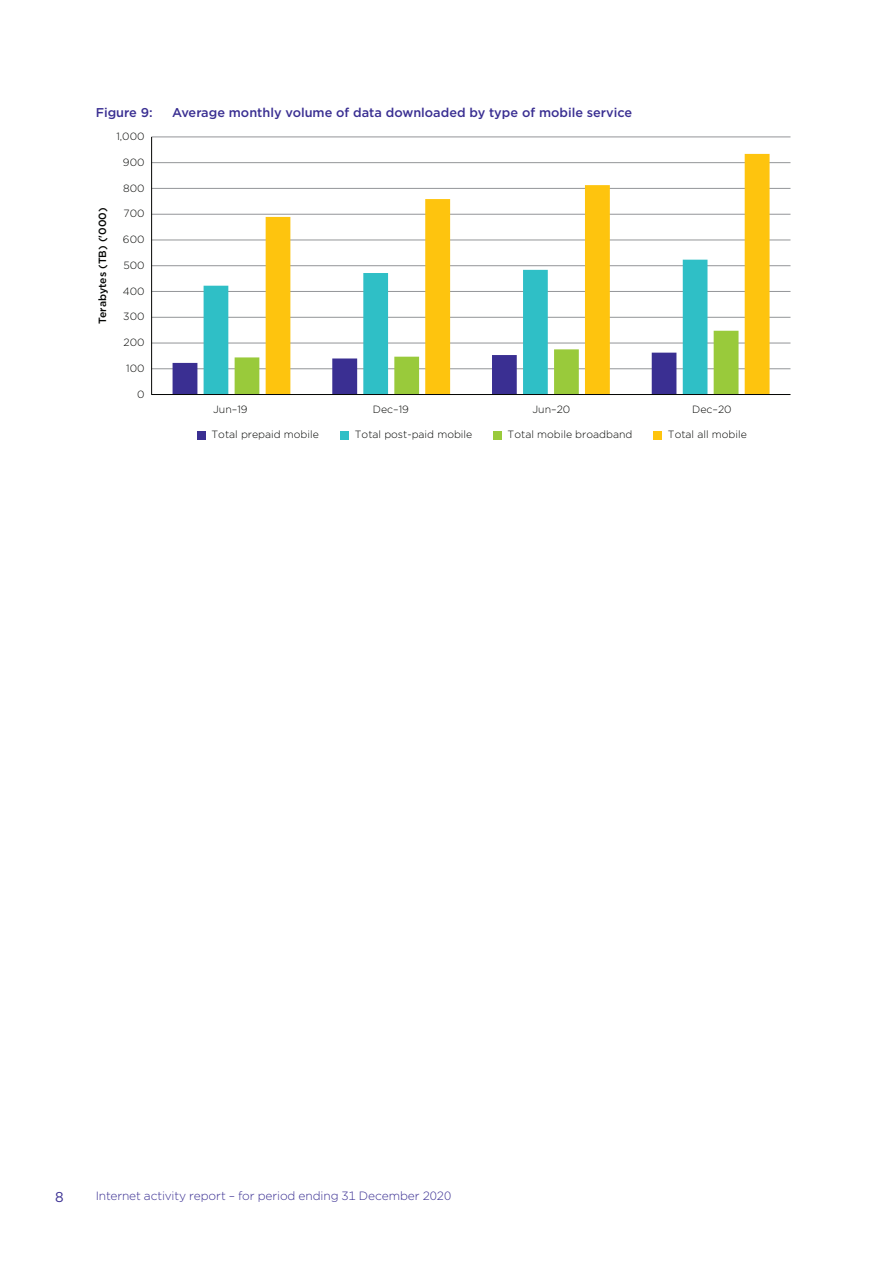
<style>
.page{position:relative;width:893px;height:1263px;background:#fff}
.page>*{position:absolute;margin:0;border:0;box-sizing:border-box;transform-origin:0 0}
.t1{font:14.25px "Gotham";color:#3a2f92}
._02_Figure_Heading{font:500 12.75px "Gotham";color:#3a2f92}
.t2{font:300 12px "Gotham";letter-spacing:-.005em;color:#3a2f92}
.t3{font:300 10.5px "Gotham";color:#040503}
.t4{font:500 10.5px "Gotham";color:#040503}
</style>
<div class="page">
<div style="left:197px;top:431px;width:8px;height:8px;background:#3a2f92"></div>
<div style="left:340px;top:431px;width:9px;height:8px;background:#2fbfc6"></div>
<div style="left:493px;top:431px;width:8px;height:8px;background:#99ca3b"></div>
<div style="left:653px;top:431px;width:9px;height:8px;background:#fec40e"></div>
<svg style="left:151px;top:136px;width:640px;height:259px"></svg>
<p class="_02_Figure_Heading" style="left:96px;top:104px;width:58px">Figure 9:</p>
<p class="_02_Figure_Heading" style="left:172px;top:104px;width:461px">Average monthly volume of data downloaded by type of mobile service</p>
<p class="t3" style="left:116px;top:130px;width:30px">1,000</p>
<p class="t3" style="left:123px;top:156px;width:23px">900</p>
<p class="t4" style="left:96px;top:324px;width:118px;rotate:-90deg">Terabytes (TB) ('000)</p>
<p class="t3" style="left:123px;top:181px;width:23px">800</p>
<p class="t3" style="left:124px;top:207px;width:23px">700</p>
<p class="t3" style="left:123px;top:233px;width:23px">600</p>
<p class="t3" style="left:123px;top:259px;width:23px">500</p>
<p class="t3" style="left:123px;top:284px;width:23px">400</p>
<p class="t3" style="left:123px;top:310px;width:23px">300</p>
<p class="t3" style="left:123px;top:336px;width:23px">200</p>
<p class="t3" style="left:126px;top:362px;width:20px">100</p>
<p class="t3" style="left:137px;top:387px;width:9px">0</p>
<p class="t3" style="left:213px;top:402px;width:36px">Jun–19</p>
<p class="t3" style="left:373px;top:402px;width:38px">Dec–19</p>
<p class="t3" style="left:532px;top:402px;width:39px">Jun–20</p>
<p class="t3" style="left:692px;top:402px;width:41px">Dec–20</p>
<p class="t3" style="left:211px;top:428px;width:109px">Total prepaid mobile</p>
<p class="t3" style="left:355px;top:428px;width:119px">Total post-paid mobile</p>
<p class="t3" style="left:508px;top:428px;width:126px">Total mobile broadband</p>
<p class="t3" style="left:668px;top:428px;width:80px">Total all mobile</p>
<h1 class="t1" style="left:55px;top:1188px;width:10px">8</h1>
<p class="t2" style="left:96px;top:1188px;width:357px">Internet activity report – for period ending 31 December 2020</p>
</div>
